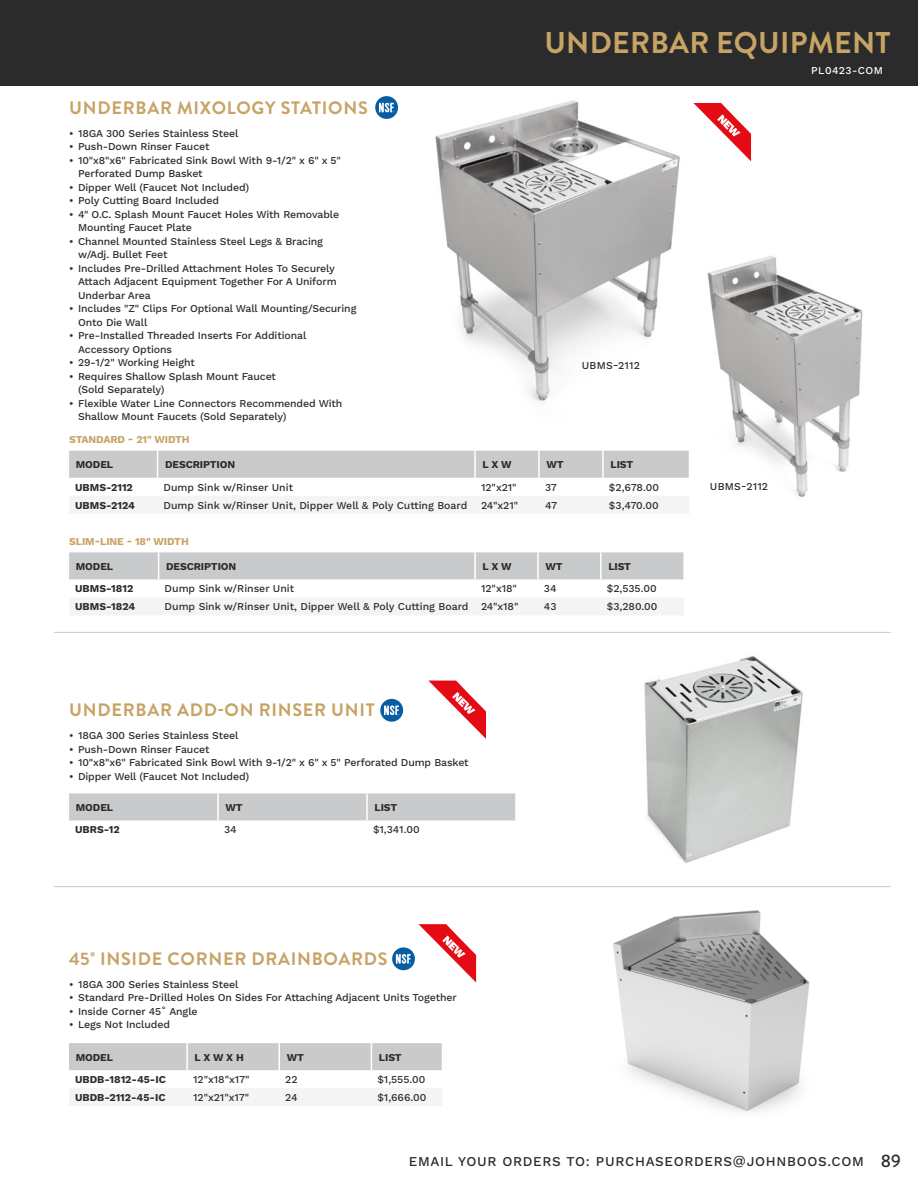
<style>
.page{position:relative;width:918px;height:1188px;background:#fff}
.page>*{position:absolute;margin:0;border:0;box-sizing:border-box;transform-origin:0 0}
.PAGE_HEADER_-_RIGHT{font:700 30px "Brandon Grotesque";letter-spacing:.01em;color:#c7a365}
.t1{font:700 18px "Brandon Grotesque";letter-spacing:.04em;color:#c7a365}
.t2{font:500 13.5px "Work Sans";letter-spacing:.05em;color:#2b2b2b}
.BULLET_POINTS{font:500 10.5px/13.5px "Work Sans";letter-spacing:-.01em;color:#2b2b2b}
.TABLE_ROWS{font:500 10.5px "Work Sans";color:#2b2b2b}
.TABLE_ROWS-2{font:700 10.5px "Work Sans";letter-spacing:-.01em;color:#2b2b2b}
.t3{font:700 10.5px "Work Sans";letter-spacing:-.01em;color:#c7a365}
.BULLET_POINTS-2{font:500 10.5px "Work Sans";letter-spacing:.02em;color:#2b2b2b}
.t4{font:500 10.5px "Work Sans";letter-spacing:.04em;color:#fff}
.s1{font-family:"Brandon Grotesque";font-size:18px}
</style>
<div class="page">
<div style="left:0;top:0;width:918px;height:85px;background:#2b2b2b"></div>
<hr style="left:54px;top:632px;width:837px;height:1px;background:#c9cacb">
<hr style="left:54px;top:886px;width:837px;height:1px;background:#c9cacb">
<div style="left:375px;top:96px;width:23px;height:23px;background:#085ca1;border-radius:50%"></div>
<svg style="left:379px;top:103px;width:15px;height:10px"></svg>
<div style="left:70px;top:598px;width:614px;height:17px;background:#f4f4f4"></div>
<div style="left:69px;top:552px;width:615px;height:27px;background:#c9cacb"></div>
<hr style="left:474px;top:552px;width:2px;height:27px;background:#fff">
<div style="left:70px;top:496px;width:619px;height:17px;background:#f4f4f4"></div>
<div style="left:69px;top:451px;width:620px;height:27px;background:#c9cacb"></div>
<hr style="left:474px;top:451px;width:2px;height:27px;background:#fff">
<img style="left:435px;top:100px;width:245px;height:302px">
<img style="left:707px;top:255px;width:156px;height:243px">
<svg style="left:693px;top:103px;width:58px;height:58px"></svg>
<img style="left:644px;top:655px;width:159px;height:208px">
<div style="left:69px;top:793px;width:446px;height:27px;background:#c9cacb"></div>
<hr style="left:217px;top:793px;width:2px;height:27px;background:#fff">
<hr style="left:366px;top:793px;width:2px;height:27px;background:#fff">
<div style="left:380px;top:699px;width:23px;height:23px;background:#085ca1;border-radius:50%"></div>
<svg style="left:384px;top:706px;width:15px;height:9px"></svg>
<svg style="left:429px;top:681px;width:57px;height:58px"></svg>
<img style="left:613px;top:910px;width:197px;height:202px">
<div style="left:392px;top:947px;width:23px;height:23px;background:#085ca1;border-radius:50%"></div>
<svg style="left:396px;top:954px;width:15px;height:10px"></svg>
<svg style="left:418px;top:924px;width:58px;height:59px"></svg>
<div style="left:69px;top:1089px;width:373px;height:17px;background:#f4f4f4"></div>
<div style="left:69px;top:1043px;width:373px;height:27px;background:#c9cacb"></div>
<p class="PAGE_HEADER_-_RIGHT" style="left:544px;top:22px;width:348px">UNDERBAR EQUIPMENT</p>
<p class="t1" style="left:69px;top:95px;width:300px">UNDERBAR MIXOLOGY STATIONS</p>
<p class="BULLET_POINTS" style="left:69px;top:127px;width:171px">• 18GA 300 Series Stainless Steel</p>
<p class="BULLET_POINTS" style="left:69px;top:140px;width:142px">• Push-Down Rinser Faucet</p>
<p class="BULLET_POINTS" style="left:69px;top:154px;width:273px">• 10"x8"x6" Fabricated Sink Bowl With 9-1/2" x 6" x 5"</p>
<p class="BULLET_POINTS" style="left:78px;top:167px;width:126px">Perforated Dump Basket</p>
<p class="BULLET_POINTS" style="left:69px;top:181px;width:182px">• Dipper Well (Faucet Not Included)</p>
<p class="BULLET_POINTS" style="left:69px;top:194px;width:151px">• Poly Cutting Board Included</p>
<p class="BULLET_POINTS" style="left:69px;top:208px;width:272px">• 4" O.C. Splash Mount Faucet Holes With Removable</p>
<p class="BULLET_POINTS" style="left:78px;top:221px;width:115px">Mounting Faucet Plate</p>
<p class="BULLET_POINTS" style="left:69px;top:235px;width:255px">• Channel Mounted Stainless Steel Legs &amp; Bracing</p>
<p class="BULLET_POINTS" style="left:78px;top:248px;width:91px">w/Adj. Bullet Feet</p>
<p class="BULLET_POINTS" style="left:78px;top:262px;width:260px;text-indent:-9px">• Includes Pre-Drilled Attachment Holes To Securely<br>Attach Adjacent Equipment Together For A Uniform<br>Underbar Area</p>
<p class="BULLET_POINTS" style="left:78px;top:302px;width:280px;text-indent:-9px">• Includes "Z" Clips For Optional Wall Mounting/Securing<br>Onto Die Wall</p>
<p class="BULLET_POINTS" style="left:78px;top:329px;width:230px;text-indent:-9px">• Pre-Installed Threaded Inserts For Additional<br>Accessory Options</p>
<p class="BULLET_POINTS" style="left:69px;top:356px;width:127px">• 29-1/2" Working Height</p>
<p class="BULLET_POINTS" style="left:69px;top:370px;width:208px">• Requires Shallow Splash Mount Faucet</p>
<p class="BULLET_POINTS" style="left:78px;top:383px;width:88px">(Sold Separately)</p>
<p class="BULLET_POINTS" style="left:78px;top:397px;width:266px;text-indent:-9px">• Flexible Water Line Connectors Recommended With<br>Shallow Mount Faucets (Sold Separately)</p>
<p class="t3" style="left:69px;top:434px;width:122px">STANDARD - 21" WIDTH</p>
<p class="BULLET_POINTS-2" style="left:582px;top:359px;width:60px">UBMS-2112</p>
<p class="TABLE_ROWS-2" style="left:76px;top:459px;width:39px">MODEL</p>
<p class="TABLE_ROWS-2" style="left:165px;top:459px;width:72px">DESCRIPTION</p>
<p class="TABLE_ROWS-2" style="left:483px;top:459px;width:31px">L X W</p>
<p class="TABLE_ROWS-2" style="left:547px;top:459px;width:19px">WT</p>
<p class="TABLE_ROWS-2" style="left:610px;top:459px;width:24px">LIST</p>
<p class="TABLE_ROWS-2" style="left:75px;top:481px;width:59px">UBMS-2112</p>
<p class="TABLE_ROWS" style="left:164px;top:481px;width:131px">Dump Sink w/Rinser Unit</p>
<p class="TABLE_ROWS" style="left:481px;top:481px;width:37px">12"x21"</p>
<p class="TABLE_ROWS" style="left:545px;top:481px;width:13px">37</p>
<p class="TABLE_ROWS" style="left:609px;top:481px;width:52px">$2,678.00</p>
<p class="TABLE_ROWS-2" style="left:75px;top:499px;width:61px">UBMS-2124</p>
<p class="TABLE_ROWS" style="left:164px;top:499px;width:305px">Dump Sink w/Rinser Unit, Dipper Well &amp; Poly Cutting Board</p>
<p class="TABLE_ROWS" style="left:481px;top:499px;width:39px">24"x21"</p>
<p class="TABLE_ROWS" style="left:545px;top:499px;width:14px">47</p>
<p class="TABLE_ROWS" style="left:609px;top:499px;width:51px">$3,470.00</p>
<p class="t3" style="left:69px;top:535px;width:121px">SLIM-LINE - 18" WIDTH</p>
<p class="TABLE_ROWS-2" style="left:76px;top:560px;width:39px">MODEL</p>
<p class="TABLE_ROWS-2" style="left:166px;top:560px;width:72px">DESCRIPTION</p>
<p class="TABLE_ROWS-2" style="left:483px;top:560px;width:31px">L X W</p>
<p class="TABLE_ROWS-2" style="left:545px;top:560px;width:19px">WT</p>
<p class="TABLE_ROWS-2" style="left:608px;top:560px;width:24px">LIST</p>
<p class="TABLE_ROWS-2" style="left:75px;top:583px;width:60px">UBMS-1812</p>
<p class="TABLE_ROWS" style="left:165px;top:583px;width:131px">Dump Sink w/Rinser Unit</p>
<p class="TABLE_ROWS" style="left:481px;top:583px;width:37px">12"x18"</p>
<p class="TABLE_ROWS" style="left:544px;top:583px;width:14px">34</p>
<p class="TABLE_ROWS" style="left:607px;top:583px;width:51px">$2,535.00</p>
<p class="TABLE_ROWS-2" style="left:75px;top:601px;width:62px">UBMS-1824</p>
<p class="TABLE_ROWS" style="left:165px;top:601px;width:305px">Dump Sink w/Rinser Unit, Dipper Well &amp; Poly Cutting Board</p>
<p class="TABLE_ROWS" style="left:481px;top:601px;width:39px">24"x18"</p>
<p class="TABLE_ROWS" style="left:544px;top:601px;width:14px">43</p>
<p class="TABLE_ROWS" style="left:607px;top:601px;width:52px">$3,280.00</p>
<p class="t1" style="left:69px;top:697px;width:307px">UNDERBAR ADD-ON RINSER UNIT</p>
<p class="BULLET_POINTS" style="left:69px;top:729px;width:171px">• 18GA 300 Series Stainless Steel</p>
<p class="BULLET_POINTS" style="left:69px;top:743px;width:142px">• Push-Down Rinser Faucet</p>
<p class="BULLET_POINTS" style="left:69px;top:756px;width:401px">• 10"x8"x6" Fabricated Sink Bowl With 9-1/2" x 6" x 5" Perforated Dump Basket</p>
<p class="BULLET_POINTS" style="left:69px;top:770px;width:182px">• Dipper Well (Faucet Not Included)</p>
<p class="TABLE_ROWS-2" style="left:76px;top:801px;width:39px">MODEL</p>
<p class="TABLE_ROWS-2" style="left:226px;top:801px;width:19px">WT</p>
<p class="TABLE_ROWS-2" style="left:375px;top:801px;width:24px">LIST</p>
<p class="TABLE_ROWS-2" style="left:75px;top:824px;width:46px">UBRS-12</p>
<p class="TABLE_ROWS" style="left:224px;top:824px;width:14px">34</p>
<p class="TABLE_ROWS" style="left:373px;top:824px;width:48px">$1,341.00</p>
<p class="t1" style="left:69px;top:946px;width:320px">45˚ INSIDE CORNER DRAINBOARDS</p>
<p class="BULLET_POINTS" style="left:69px;top:978px;width:171px">• 18GA 300 Series Stainless Steel</p>
<p class="BULLET_POINTS" style="left:69px;top:992px;width:389px">• Standard Pre-Drilled Holes On Sides For Attaching Adjacent Units Together</p>
<p class="BULLET_POINTS" style="left:69px;top:1005px;width:130px">• Inside Corner 45˚ Angle</p>
<p class="BULLET_POINTS" style="left:69px;top:1019px;width:102px">• Legs Not Included</p>
<p class="TABLE_ROWS-2" style="left:76px;top:1051px;width:39px">MODEL</p>
<p class="TABLE_ROWS-2" style="left:195px;top:1051px;width:51px">L X W X H</p>
<p class="TABLE_ROWS-2" style="left:287px;top:1051px;width:19px">WT</p>
<p class="TABLE_ROWS-2" style="left:379px;top:1051px;width:24px">LIST</p>
<p class="TABLE_ROWS-2" style="left:75px;top:1073px;width:92px">UBDB-1812-45-IC</p>
<p class="TABLE_ROWS" style="left:193px;top:1073px;width:58px">12"x18"x17"</p>
<p class="TABLE_ROWS" style="left:285px;top:1073px;width:14px">22</p>
<p class="TABLE_ROWS" style="left:377px;top:1073px;width:50px">$1,555.00</p>
<p class="TABLE_ROWS-2" style="left:75px;top:1091px;width:92px">UBDB-2112-45-IC</p>
<p class="TABLE_ROWS" style="left:193px;top:1091px;width:58px">12"x21"x17"</p>
<p class="TABLE_ROWS" style="left:285px;top:1091px;width:14px">24</p>
<p class="TABLE_ROWS" style="left:377px;top:1091px;width:51px">$1,666.00</p>
<p class="t4" style="left:811px;top:64px;width:73px">PL0423-COM</p>
<p class="BULLET_POINTS-2" style="left:710px;top:480px;width:60px">UBMS-2112</p>
<p class="t2" style="left:409px;top:1154px;width:494px">EMAIL YOUR ORDERS TO: PURCHASEORDERS@JOHNBOOS.COM <span class="s1">89</span></p>
</div>
